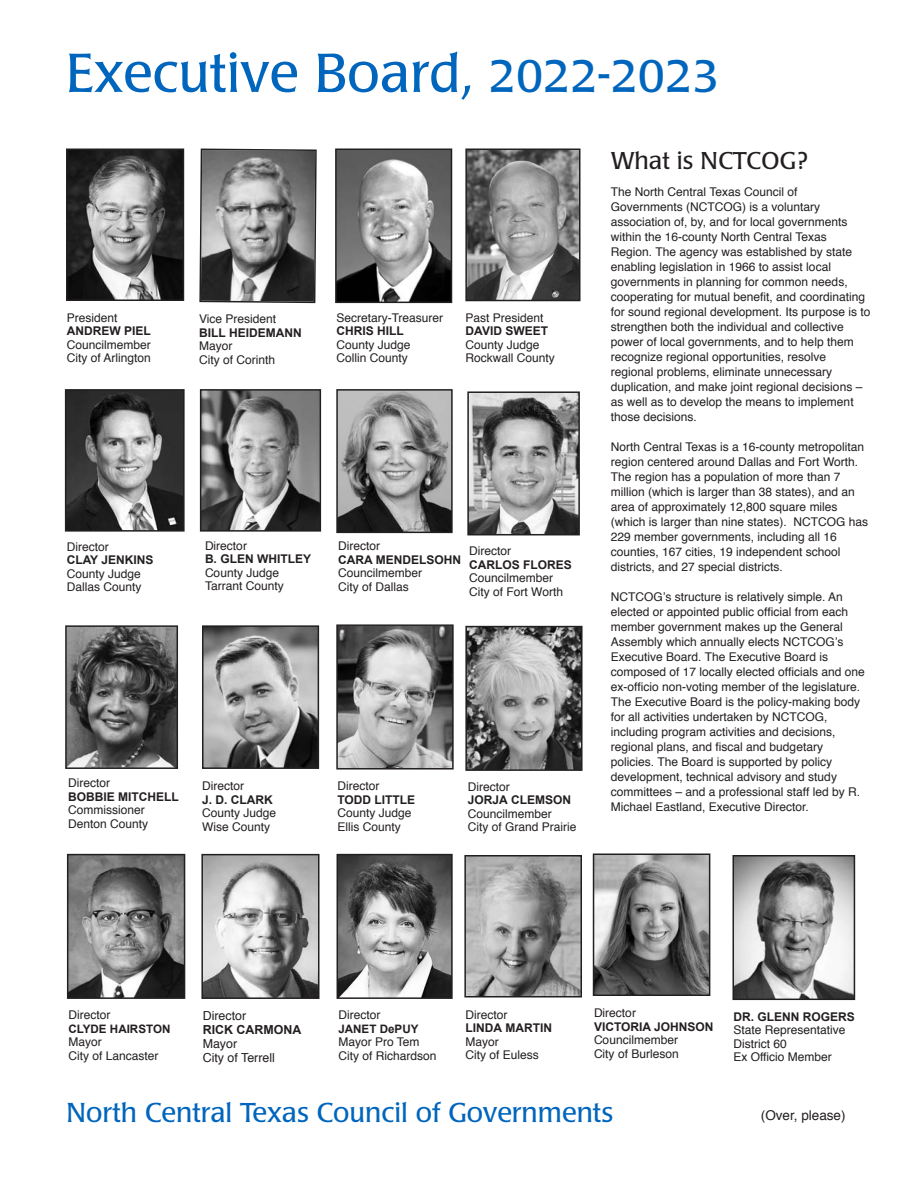
<style>
.page{position:relative;width:918px;height:1188px;background:#fff}
.page>*{position:absolute;margin:0;border:0;box-sizing:border-box;transform-origin:0 0}
.t1{font:54px "Poppl Laudatio";color:#0065bd}
.t2{font:27px "Poppl Laudatio";color:#0065bd}
.t3{font:24px "Poppl Laudatio";color:#231f20}
.t4{font:13.5px "Helvetica";color:#231f20}
.t5{font:12.45px "Helvetica";color:#231f20}
.t6{font:700 12.45px "Arial";color:#231f20}
.t7{font:12px/15px "Helvetica";color:#231f20}
.t8{font:700 12px/13.5px "Arial";color:#231f20}
.t9{font:700 11.7px "Arial";color:#231f20}
.s1{font-size:45px}
.s2{font-family:"Helvetica";font-weight:400}
</style>
<div class="page">
<img style="left:68px;top:628px;width:107px;height:138px">
<div style="left:65px;top:625px;width:113px;height:144px;border:2px solid #231f20"></div>
<img style="left:68px;top:392px;width:114px;height:137px">
<div style="left:65px;top:389px;width:120px;height:143px;border:2px solid #231f20"></div>
<img style="left:203px;top:392px;width:115px;height:137px">
<div style="left:200px;top:389px;width:121px;height:143px;border:2px solid #231f20"></div>
<img style="left:205px;top:628px;width:111px;height:138px">
<div style="left:202px;top:625px;width:117px;height:144px;border:2px solid #231f20"></div>
<svg style="left:199px;top:148px;width:118px;height:156px;background:#7a7a7a"></svg>
<img style="left:468px;top:151px;width:109px;height:147px">
<div style="left:465px;top:148px;width:115px;height:153px;border:2px solid #231f20"></div>
<img style="left:339px;top:627px;width:112px;height:140px">
<div style="left:336px;top:624px;width:118px;height:146px;border:2px solid #231f20"></div>
<img style="left:467px;top:858px;width:112px;height:137px">
<div style="left:464px;top:855px;width:118px;height:143px;border:2px solid #231f20"></div>
<img style="left:468px;top:629px;width:112px;height:139px">
<div style="left:465px;top:626px;width:118px;height:145px;border:2px solid #231f20"></div>
<img style="left:204px;top:857px;width:113px;height:139px">
<div style="left:201px;top:854px;width:119px;height:145px;border:2px solid #231f20"></div>
<img style="left:69px;top:151px;width:112px;height:147px">
<div style="left:66px;top:148px;width:118px;height:153px;border:2px solid #231f20"></div>
<img style="left:70px;top:857px;width:112px;height:139px">
<div style="left:67px;top:854px;width:118px;height:145px;border:2px solid #231f20"></div>
<img style="left:340px;top:857px;width:110px;height:139px">
<div style="left:337px;top:854px;width:116px;height:145px;border:2px solid #231f20"></div>
<img style="left:470px;top:394px;width:107px;height:138px">
<div style="left:467px;top:391px;width:113px;height:144px;border:2px solid #231f20"></div>
<img style="left:736px;top:858px;width:116px;height:139px">
<div style="left:733px;top:855px;width:122px;height:145px;border:2px solid #231f20"></div>
<img style="left:339px;top:392px;width:111px;height:138px">
<div style="left:336px;top:389px;width:117px;height:144px;border:2px solid #231f20"></div>
<img style="left:338px;top:151px;width:111px;height:149px">
<div style="left:335px;top:148px;width:117px;height:155px;border:2px solid #231f20"></div>
<img style="left:596px;top:857px;width:111px;height:136px">
<div style="left:593px;top:854px;width:117px;height:142px;border:2px solid #231f20"></div>
<p class="t1" style="left:66px;top:51px;width:655px">Executive Board, <span class="s1">2022-2023</span></p>
<p class="t7" style="left:67px;top:311px;width:52px">President</p>
<p class="t8" style="left:67px;top:324px;width:85px">ANDREW PIEL</p>
<p class="t7" style="left:67px;top:338px;width:86px">Councilmember</p>
<p class="t7" style="left:67px;top:351px;width:86px">City of Arlington</p>
<p class="t7" style="left:199px;top:312px;width:79px">Vice President</p>
<p class="t8" style="left:199px;top:326px;width:104px">BILL HEIDEMANN</p>
<p class="t7" style="left:199px;top:339px;width:35px">Mayor</p>
<p class="t7" style="left:199px;top:353px;width:78px">City of Corinth</p>
<p class="t7" style="left:336px;top:311px;width:108px">Secretary-Treasurer</p>
<p class="t8" style="left:336px;top:324px;width:69px">CHRIS HILL</p>
<p class="t7" style="left:336px;top:338px;width:76px">County Judge</p>
<p class="t7" style="left:336px;top:351px;width:73px">Collin County</p>
<p class="t7" style="left:466px;top:311px;width:80px">Past President</p>
<p class="t8" style="left:466px;top:324px;width:84px">DAVID SWEET</p>
<p class="t7" style="left:466px;top:338px;width:76px">County Judge</p>
<p class="t7" style="left:466px;top:352px;width:91px">Rockwall County</p>
<p class="t7" style="left:67px;top:540px;width:43px">Director</p>
<p class="t8" style="left:67px;top:553px;width:88px">CLAY JENKINS</p>
<p class="t7" style="left:67px;top:567px;width:76px">County Judge</p>
<p class="t7" style="left:67px;top:581px;width:76px">Dallas County</p>
<p class="t7" style="left:205px;top:539px;width:43px">Director</p>
<p class="t8" style="left:205px;top:552px;width:108px">B. GLEN WHITLEY</p>
<p class="t7" style="left:205px;top:566px;width:76px">County Judge</p>
<p class="t7" style="left:205px;top:579px;width:80px">Tarrant County</p>
<p class="t7" style="left:338px;top:539px;width:43px">Director</p>
<p class="t8" style="left:338px;top:553px;width:124px">CARA MENDELSOHN<br><span class="s2">Councilmember</span></p>
<p class="t7" style="left:338px;top:580px;width:72px">City of Dallas</p>
<p class="t7" style="left:469px;top:545px;width:43px">Director</p>
<p class="t8" style="left:469px;top:558px;width:104px">CARLOS FLORES</p>
<p class="t7" style="left:469px;top:572px;width:86px">Councilmember</p>
<p class="t7" style="left:469px;top:585px;width:95px">City of Fort Worth</p>
<p class="t7" style="left:68px;top:777px;width:43px">Director</p>
<p class="t8" style="left:68px;top:790px;width:112px">BOBBIE MITCHELL</p>
<p class="t7" style="left:68px;top:804px;width:78px">Commissioner</p>
<p class="t7" style="left:68px;top:817px;width:82px">Denton County</p>
<p class="t7" style="left:202px;top:779px;width:43px">Director</p>
<p class="t8" style="left:202px;top:793px;width:72px">J. D. CLARK</p>
<p class="t7" style="left:202px;top:806px;width:76px">County Judge</p>
<p class="t7" style="left:202px;top:820px;width:70px">Wise County</p>
<p class="t7" style="left:337px;top:780px;width:43px">Director</p>
<p class="t8" style="left:337px;top:793px;width:79px">TODD LITTLE</p>
<p class="t7" style="left:337px;top:807px;width:76px">County Judge</p>
<p class="t7" style="left:337px;top:820px;width:65px">Ellis County</p>
<p class="t7" style="left:468px;top:780px;width:43px">Director</p>
<p class="t8" style="left:468px;top:793px;width:105px">JORJA CLEMSON</p>
<p class="t7" style="left:468px;top:807px;width:86px">Councilmember</p>
<p class="t7" style="left:468px;top:820px;width:110px">City of Grand Prairie</p>
<p class="t3" style="left:611px;top:151px;width:199px">What is NCTCOG?</p>
<p class="t7" style="left:611px;top:186px;width:188px">The North Central Texas Council of</p>
<p class="t7" style="left:611px;top:201px;width:211px">Governments (NCTCOG) is a voluntary</p>
<p class="t7" style="left:611px;top:216px;width:238px">association of, by, and for local governments within the 16-county North Central Texas</p>
<p class="t7" style="left:611px;top:246px;width:243px">Region. The agency was established by state enabling legislation in 1966 to assist local</p>
<p class="t7" style="left:611px;top:276px;width:238px">governments in planning for common needs,</p>
<p class="t7" style="left:611px;top:291px;width:261px">cooperating for mutual benefit, and coordinating for sound regional development. Its purpose is to strengthen both the individual and collective power of local governments, and to help them recognize regional opportunities, resolve</p>
<p class="t7" style="left:611px;top:366px;width:223px">regional problems, eliminate unnecessary</p>
<p class="t7" style="left:611px;top:381px;width:253px">duplication, and make joint regional decisions – as well as to develop the means to implement those decisions.</p>
<p class="t7" style="left:611px;top:441px;width:255px">North Central Texas is a 16-county metropolitan region centered around Dallas and Fort Worth.<br>The region has a population of more than 7</p>
<p class="t7" style="left:611px;top:486px;width:259px">million (which is larger than 38 states), and an area of approximately 12,800 square miles (which is larger than nine states). NCTCOG has 229 member governments, including all 16 counties, 167 cities, 19 independent school</p>
<p class="t7" style="left:611px;top:561px;width:174px">districts, and 27 special districts.</p>
<p class="t7" style="left:611px;top:591px;width:239px">NCTCOG’s structure is relatively simple. An elected or appointed public official from each member government makes up the General</p>
<p class="t7" style="left:611px;top:636px;width:234px">Assembly which annually elects NCTCOG’s</p>
<p class="t7" style="left:611px;top:651px;width:219px">Executive Board. The Executive Board is</p>
<p class="t7" style="left:611px;top:666px;width:255px">composed of 17 locally elected officials and one ex-officio non-voting member of the legislature.<br>The Executive Board is the policy-making body for all activities undertaken by NCTCOG,</p>
<p class="t7" style="left:611px;top:726px;width:226px">including program activities and decisions,</p>
<p class="t7" style="left:611px;top:741px;width:214px">regional plans, and fiscal and budgetary</p>
<p class="t7" style="left:611px;top:756px;width:223px">policies. The Board is supported by policy</p>
<p class="t7" style="left:611px;top:771px;width:228px">development, technical advisory and study</p>
<p class="t7" style="left:611px;top:786px;width:251px">committees – and a professional staff led by R.<br>Michael Eastland, Executive Director.</p>
<p class="t7" style="left:68px;top:1008px;width:43px">Director</p>
<p class="t9" style="left:68px;top:1022px;width:104px">CLYDE HAIRSTON</p>
<p class="t7" style="left:68px;top:1035px;width:35px">Mayor</p>
<p class="t7" style="left:68px;top:1049px;width:92px">City of Lancaster</p>
<p class="t5" style="left:203px;top:1010px;width:45px">Director</p>
<p class="t6" style="left:203px;top:1022px;width:100px">RICK CARMONA</p>
<p class="t5" style="left:203px;top:1038px;width:36px">Mayor</p>
<p class="t5" style="left:203px;top:1052px;width:74px">City of Terrell</p>
<p class="t7" style="left:338px;top:1009px;width:43px">Director</p>
<p class="t9" style="left:338px;top:1022px;width:82px">JANET DePUY</p>
<p class="t7" style="left:338px;top:1036px;width:83px">Mayor Pro Tem</p>
<p class="t7" style="left:338px;top:1049px;width:100px">City of Richardson</p>
<p class="t7" style="left:466px;top:1008px;width:43px">Director</p>
<p class="t8" style="left:466px;top:1021px;width:88px">LINDA MARTIN<br><span class="s2">Mayor</span></p>
<p class="t7" style="left:466px;top:1048px;width:75px">City of Euless</p>
<p class="t7" style="left:594px;top:1006px;width:43px">Director</p>
<p class="t8" style="left:594px;top:1020px;width:121px">VICTORIA JOHNSON<br><span class="s2">Councilmember</span></p>
<p class="t7" style="left:594px;top:1047px;width:86px">City of Burleson</p>
<p class="t8" style="left:734px;top:1010px;width:123px">DR. GLENN ROGERS</p>
<p class="t7" style="left:734px;top:1024px;width:114px">State Representative</p>
<p class="t7" style="left:734px;top:1037px;width:55px">District 60</p>
<p class="t7" style="left:734px;top:1051px;width:100px">Ex Officio Member</p>
<p class="t2" style="left:66px;top:1101px;width:548px">North Central Texas Council of Governments</p>
<p class="t4" style="left:761px;top:1110px;width:86px">(Over, please)</p>
</div>
